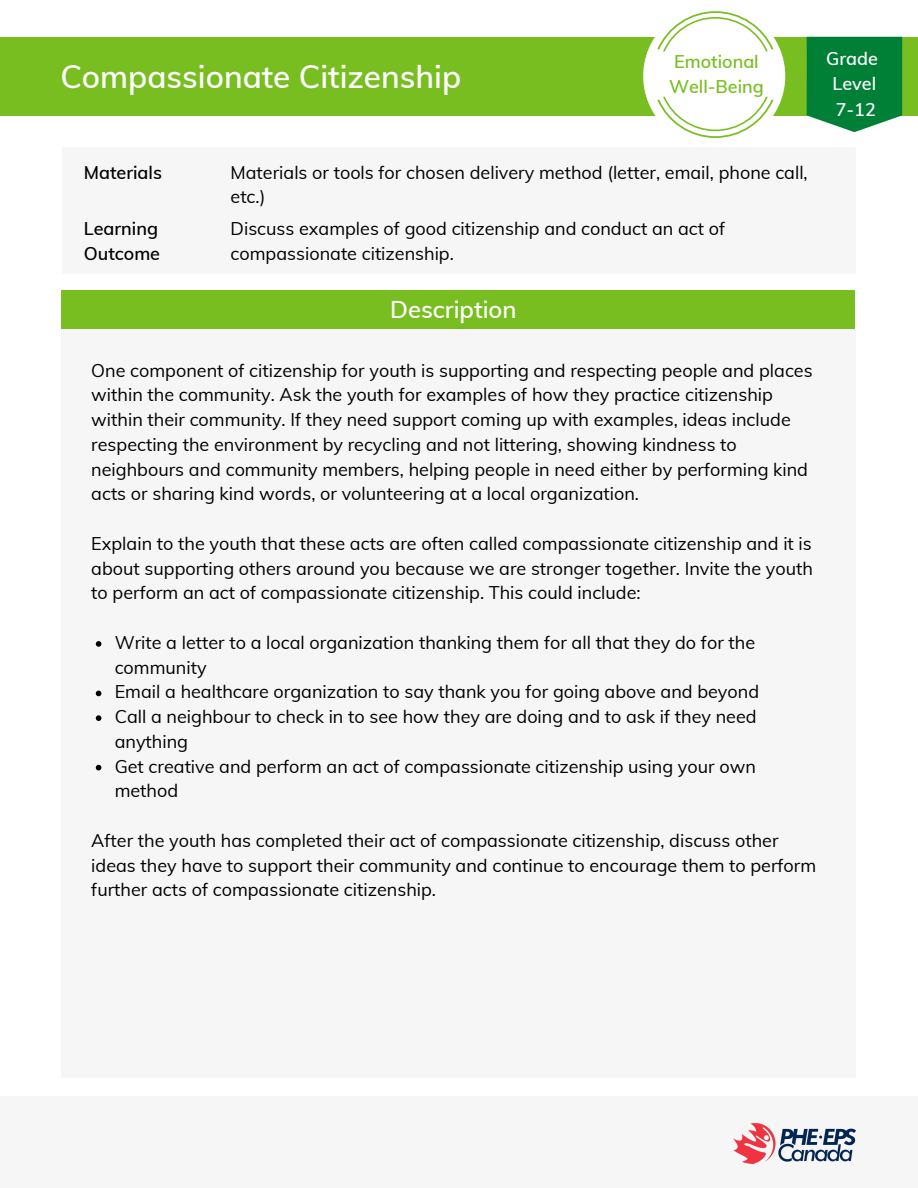
<style>
.page{position:relative;width:918px;height:1188px;background:#fff}
.page>*{position:absolute;margin:0;border:0;box-sizing:border-box;transform-origin:0 0}
.t1{font:600 31.5px "Muli";color:#fff}
.t2{font:600 23.7px "Muli";color:#fff}
.t3{font:18px/24.8px "Muli";color:#000}
.t4{font:600 18px/24.8px "Muli";color:#000}
.t5{font:600 18px/25px "Muli";color:#78be20}
.t6{font:600 18px/24.8px "Muli";color:#fff;text-align:center}
</style>
<div class="page">
<div style="left:61px;top:328px;width:794px;height:750px;background:#f6f6f6"></div>
<div style="left:61px;top:290px;width:793px;height:38px;background:#78be20"></div>
<div style="left:0;top:1096px;width:918px;height:92px;background:#f6f6f6"></div>
<img style="left:734px;top:1123px;width:121px;height:41px">
<div style="left:0;top:37px;width:918px;height:79px;background:#78be20"></div>
<svg style="left:643px;top:11px;width:142px;height:127px"></svg>
<div style="left:62px;top:147px;width:794px;height:127px;background:#f6f6f6"></div>
<svg style="left:807px;top:37px;width:95px;height:95px;background:#158a48"></svg>
<svg style="left:96px;top:641px;width:5px;height:6px"></svg>
<svg style="left:96px;top:691px;width:5px;height:5px"></svg>
<svg style="left:96px;top:715px;width:5px;height:6px"></svg>
<svg style="left:96px;top:765px;width:5px;height:5px"></svg>
<h1 class="t1" style="left:60px;top:56px;width:402px">Compassionate Citizenship</h1>
<p class="t5" style="left:669px;top:49px;width:96px">Emotional<br>Well-Being</p>
<p class="t6" style="left:826px;top:46px;width:53px">Grade<br>Level</p>
<p class="t4" style="left:84px;top:160px;width:80px">Materials</p>
<p class="t4" style="left:84px;top:216px;width:78px">Learning<br>Outcome</p>
<p class="t3" style="left:231px;top:160px;width:579px">Materials or tools for chosen delivery method (letter, email, phone call, etc.)</p>
<p class="t3" style="left:231px;top:216px;width:496px">Discuss examples of good citizenship and conduct an act of compassionate citizenship.</p>
<h2 class="t2" style="left:390px;top:294px;width:128px">Description</h2>
<p class="t3" style="left:91px;top:358px;width:723px">One component of citizenship for youth is supporting and respecting people and places within the community. Ask the youth for examples of how they practice citizenship within their community. If they need support coming up with examples, ideas include respecting the environment by recycling and not littering, showing kindness to neighbours and community members, helping people in need either by performing kind acts or sharing kind words, or volunteering at a local organization.</p>
<p class="t3" style="left:91px;top:531px;width:723px;text-align:justify">Explain to the youth that these acts are often called compassionate citizenship and it is about supporting others around you because we are stronger together. Invite the youth to perform an act of compassionate citizenship. This could include:</p>
<p class="t3" style="left:115px;top:630px;width:646px">Write a letter to a local organization thanking them for all that they do for the community<br>Email a healthcare organization to say thank you for going above and beyond Call a neighbour to check in to see how they are doing and to ask if they need anything<br>Get creative and perform an act of compassionate citizenship using your own method</p>
<p class="t3" style="left:91px;top:828px;width:726px">After the youth has completed their act of compassionate citizenship, discuss other ideas they have to support their community and continue to encourage them to perform further acts of compassionate citizenship.</p>
<p class="t6" style="left:836px;top:97px;width:42px">7-12</p>
</div>
